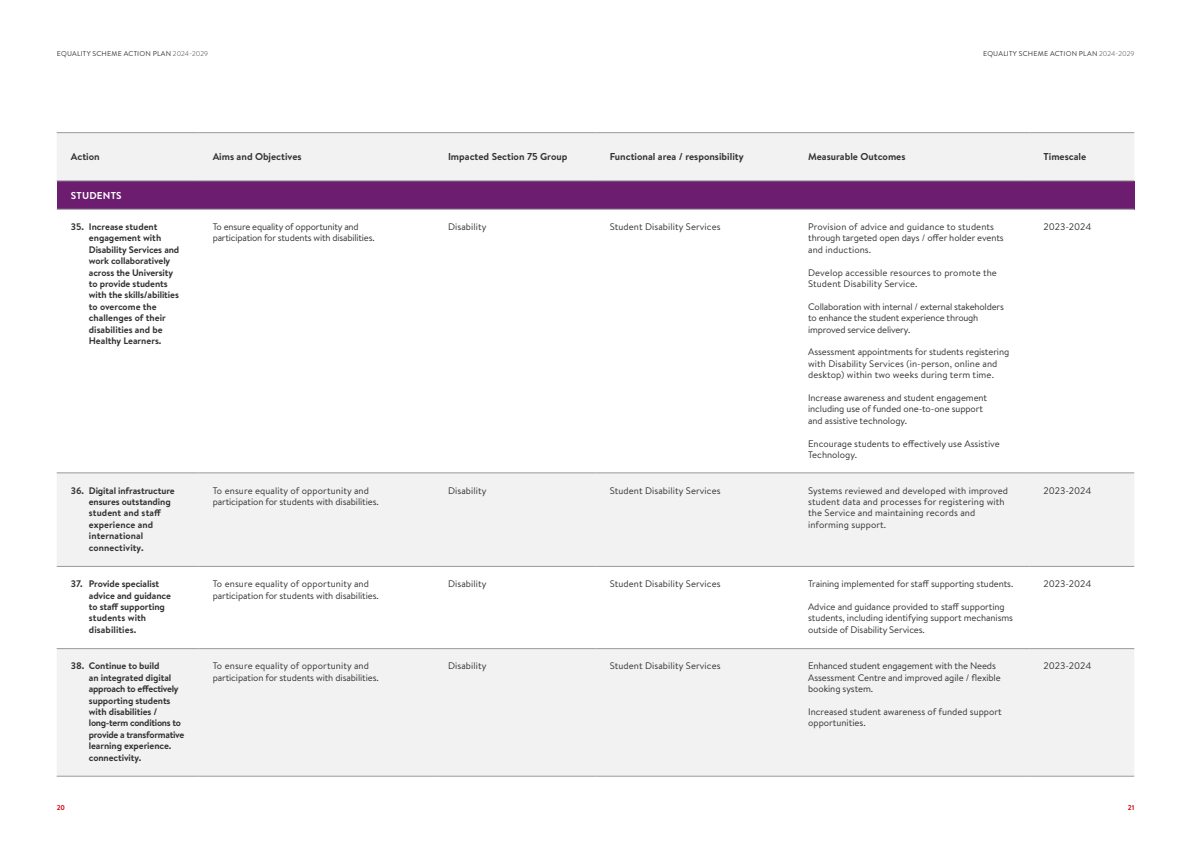
<style>
.page{position:relative;width:1191px;height:842px;background:#fff}
.page>*{position:absolute;margin:0;border:0;box-sizing:border-box;transform-origin:0 0}
.t1{font:700 10px "Brandon Text";color:#333}
.t2{font:700 10px "Brandon Text";letter-spacing:.02em;color:#fff}
.t3{font:9.5px/11.4px "Brandon Text";letter-spacing:-.01em;color:#333}
.t4{font:700 9.5px/11.4px "Brandon Text";letter-spacing:-.01em;color:#333}
.t5{font:9.5px/11.4px "Brandon Text";letter-spacing:.01em;color:#333}
.t6{font:7px "Brandon Grotesque";letter-spacing:.03em;color:#333}
.t7{font:700 7px "Brandon Text";color:#d6000d}
.s1{font-weight:300}
</style>
<div class="page">
<div style="left:57px;top:133px;width:1077px;height:643px;background:#f2f2f2"></div>
<div style="left:57px;top:181px;width:1077px;height:28px;background:#6c1d70"></div>
<svg style="left:57px;top:210px;width:1077px;height:438px"></svg>
<hr style="left:57px;top:181px;width:141px;height:1px;background:#999">
<hr style="left:198px;top:181px;width:236px;height:1px;background:#999">
<hr style="left:434px;top:181px;width:161px;height:1px;background:#999">
<hr style="left:57px;top:473px;width:141px;height:1px;background:#999">
<hr style="left:198px;top:473px;width:236px;height:1px;background:#999">
<hr style="left:434px;top:473px;width:161px;height:1px;background:#999">
<hr style="left:57px;top:648px;width:141px;height:1px;background:#999">
<hr style="left:198px;top:648px;width:236px;height:1px;background:#999">
<hr style="left:434px;top:648px;width:161px;height:1px;background:#999">
<hr style="left:595px;top:566px;width:199px;height:1px;background:#999">
<hr style="left:794px;top:566px;width:235px;height:1px;background:#999">
<hr style="left:1029px;top:566px;width:105px;height:1px;background:#999">
<hr style="left:595px;top:132px;width:199px;height:1px;background:#999">
<hr style="left:794px;top:132px;width:235px;height:1px;background:#999">
<hr style="left:1029px;top:132px;width:105px;height:1px;background:#999">
<hr style="left:595px;top:776px;width:199px;height:1px;background:#999">
<hr style="left:794px;top:776px;width:235px;height:1px;background:#999">
<hr style="left:1029px;top:776px;width:105px;height:1px;background:#999">
<hr style="left:595px;top:181px;width:199px;height:1px;background:#999">
<hr style="left:794px;top:181px;width:235px;height:1px;background:#999">
<hr style="left:1029px;top:181px;width:105px;height:1px;background:#999">
<hr style="left:57px;top:209px;width:141px;height:1px;background:#999">
<hr style="left:198px;top:209px;width:236px;height:1px;background:#999">
<hr style="left:434px;top:209px;width:161px;height:1px;background:#999">
<hr style="left:595px;top:209px;width:199px;height:1px;background:#999">
<hr style="left:794px;top:209px;width:235px;height:1px;background:#999">
<hr style="left:1029px;top:209px;width:105px;height:1px;background:#999">
<hr style="left:595px;top:473px;width:199px;height:1px;background:#999">
<hr style="left:794px;top:473px;width:235px;height:1px;background:#999">
<hr style="left:1029px;top:473px;width:105px;height:1px;background:#999">
<hr style="left:57px;top:566px;width:141px;height:1px;background:#999">
<hr style="left:198px;top:566px;width:236px;height:1px;background:#999">
<hr style="left:434px;top:566px;width:161px;height:1px;background:#999">
<hr style="left:595px;top:648px;width:199px;height:1px;background:#999">
<hr style="left:794px;top:648px;width:235px;height:1px;background:#999">
<hr style="left:1029px;top:648px;width:105px;height:1px;background:#999">
<hr style="left:57px;top:132px;width:141px;height:1px;background:#999">
<hr style="left:198px;top:132px;width:236px;height:1px;background:#999">
<hr style="left:434px;top:132px;width:161px;height:1px;background:#999">
<hr style="left:57px;top:776px;width:141px;height:1px;background:#999">
<hr style="left:198px;top:776px;width:236px;height:1px;background:#999">
<hr style="left:434px;top:776px;width:161px;height:1px;background:#999">
<p class="t6" style="left:57px;top:49px;width:153px">EQUALITY SCHEME ACTION PLAN <span class="s1">2024-2029</span></p>
<p class="t6" style="left:983px;top:49px;width:153px">EQUALITY SCHEME ACTION PLAN <span class="s1">2024-2029</span></p>
<p class="t1" style="left:71px;top:150px;width:30px">Action</p>
<p class="t1" style="left:213px;top:150px;width:90px">Aims and Objectives</p>
<p class="t1" style="left:448px;top:150px;width:121px">Impacted Section 75 Group</p>
<p class="t1" style="left:609px;top:150px;width:136px">Functional area / responsibility</p>
<p class="t1" style="left:808px;top:150px;width:99px">Measurable Outcomes</p>
<p class="t1" style="left:1043px;top:150px;width:44px">Timescale</p>
<p class="t2" style="left:71px;top:189px;width:52px">STUDENTS</p>
<p class="t4" style="left:89px;top:221px;width:92px;text-indent:-18px">35. Increase student engagement with<br>Disability Services and work collaboratively across the University to provide students with the skills/abilities to overcome the challenges of their disabilities and be<br>Healthy Learners.</p>
<p class="t3" style="left:213px;top:221px;width:163px">To ensure equality of opportunity and participation for students with disabilities.</p>
<p class="t5" style="left:448px;top:221px;width:40px">Disability</p>
<p class="t5" style="left:609px;top:221px;width:112px">Student Disability Services</p>
<p class="t3" style="left:808px;top:221px;width:197px">Provision of advice and guidance to students through targeted open days / offer holder events and inductions.</p>
<p class="t3" style="left:1043px;top:221px;width:49px">2023-2024</p>
<p class="t5" style="left:808px;top:266px;width:190px">Develop accessible resources to promote the<br>Student Disability Service.</p>
<p class="t3" style="left:808px;top:300px;width:197px">Collaboration with internal / external stakeholders to enhance the student experience through improved service delivery.</p>
<p class="t5" style="left:808px;top:346px;width:203px">Assessment appointments for students registering with Disability Services (in-person, online and desktop) within two weeks during term time.</p>
<p class="t3" style="left:808px;top:392px;width:180px">Increase awareness and student engagement including use of funded one-to-one support and assistive technology.</p>
<p class="t3" style="left:808px;top:437px;width:193px">Encourage students to effectively use Assistive<br>Technology.</p>
<p class="t4" style="left:89px;top:484px;width:87px;text-indent:-18px">36. Digital infrastructure ensures outstanding student and staff experience and international connectivity.</p>
<p class="t3" style="left:213px;top:484px;width:168px">To ensure equality of opportunity and participation for students with disabilities.</p>
<p class="t5" style="left:448px;top:484px;width:40px">Disability</p>
<p class="t5" style="left:609px;top:484px;width:112px">Student Disability Services</p>
<p class="t5" style="left:808px;top:484px;width:201px">Systems reviewed and developed with improved student data and processes for registering with the Service and maintaining records and informing support.</p>
<p class="t3" style="left:1043px;top:484px;width:49px">2023-2024</p>
<p class="t4" style="left:89px;top:578px;width:84px;text-indent:-18px">37. Provide specialist advice and guidance to staff supporting students with disabilities.</p>
<p class="t3" style="left:213px;top:578px;width:168px">To ensure equality of opportunity and participation for students with disabilities.</p>
<p class="t5" style="left:448px;top:578px;width:40px">Disability</p>
<p class="t5" style="left:609px;top:578px;width:112px">Student Disability Services</p>
<p class="t3" style="left:808px;top:578px;width:207px">Training implemented for staff supporting students.</p>
<p class="t3" style="left:1043px;top:578px;width:49px">2023-2024</p>
<p class="t3" style="left:808px;top:601px;width:206px">Advice and guidance provided to staff supporting students, including identifying support mechanisms outside of Disability Services.</p>
<p class="t4" style="left:89px;top:660px;width:97px;text-indent:-18px">38. Continue to build<br>an integrated digital approach to effectively supporting students with disabilities / long-term conditions to provide a transformative learning experience. connectivity.</p>
<p class="t3" style="left:213px;top:660px;width:168px">To ensure equality of opportunity and participation for students with disabilities.</p>
<p class="t5" style="left:448px;top:660px;width:40px">Disability</p>
<p class="t5" style="left:609px;top:660px;width:112px">Student Disability Services</p>
<p class="t3" style="left:808px;top:660px;width:194px">Enhanced student engagement with the Needs<br>Assessment Centre and improved agile / flexible booking system.</p>
<p class="t3" style="left:808px;top:706px;width:195px">Increased student awareness of funded support opportunities.</p>
<p class="t3" style="left:1043px;top:660px;width:49px">2023-2024</p>
<p class="t7" style="left:57px;top:803px;width:10px">20</p>
<p class="t7" style="left:1127px;top:803px;width:8px">21</p>
</div>
